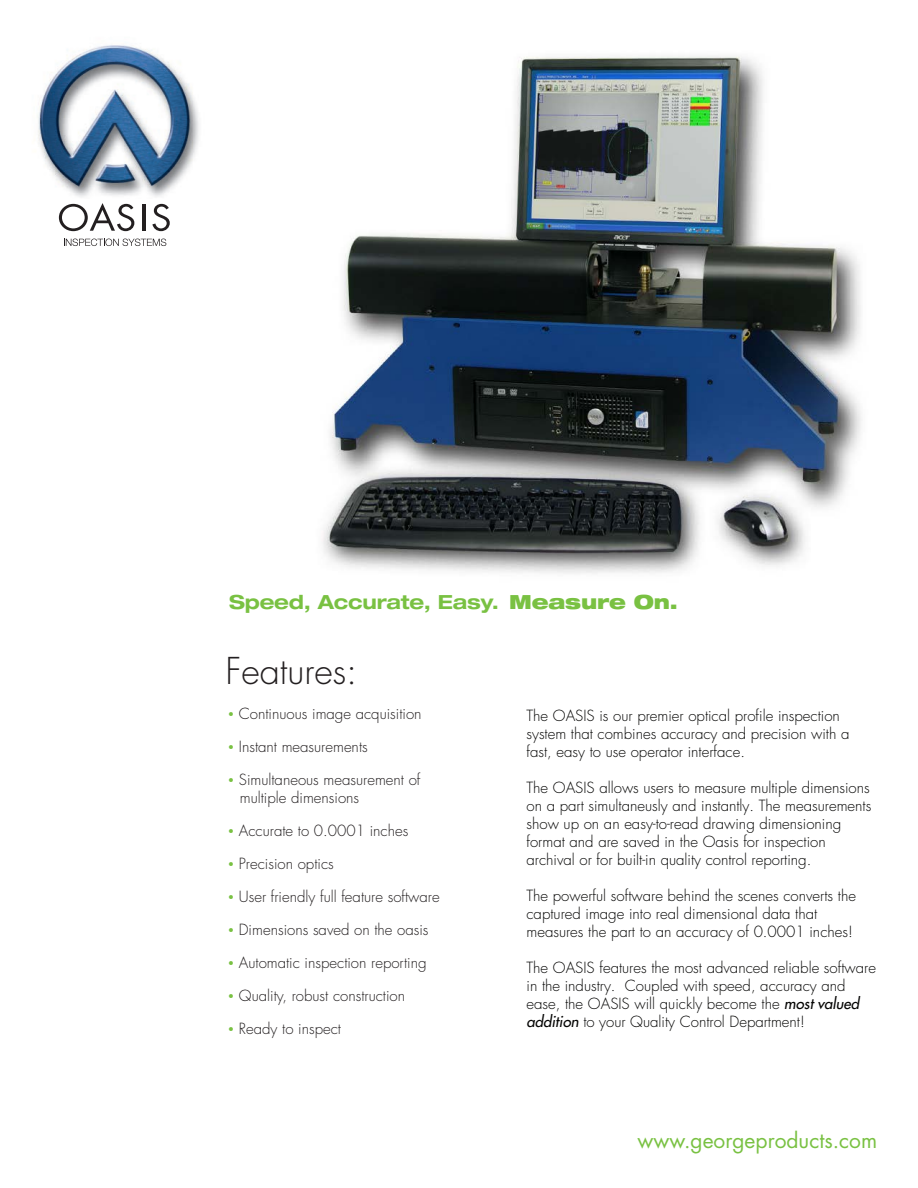
<style>
.page{position:relative;width:918px;height:1188px;background:#fff}
.page>*{position:absolute;margin:0;border:0;box-sizing:border-box;transform-origin:0 0}
.t1{font:300 36px "Futura";color:#231f20}
.t2{font:21px "Futura";color:#79c142}
.t3{font:700 expanded 19.5px "Helvetica Neue";letter-spacing:-.01em;color:#79c142}
.t4{font:300 15px/18px "Futura";color:#050504}
.t5{font:300 15px "Futura";color:#231f20}
.s1{font-weight:900}
.s2{font-size:10.5px;color:#79c142}
.s3{color:#fff}
.s4{font-weight:400;font-style:italic}
</style>
<div class="page">
<img style="left:322px;top:56px;width:540px;height:518px">
<img style="left:38px;top:45px;width:161px;height:200px">
<svg style="left:64px;top:239px;width:102px;height:7px"></svg>
<svg style="left:59px;top:203px;width:75px;height:28px"></svg>
<hr style="left:142px;top:204px;width:3px;height:27px;background:#231f20">
<svg style="left:152px;top:204px;width:18px;height:27px"></svg>
<h3 class="t3" style="left:229px;top:590px;width:450px">Speed, Accurate, Easy. <span class="s1">Measure On.</span></h3>
<h1 class="t1" style="left:225px;top:648px;width:134px">Features:</h1>
<p class="t5" style="left:228px;top:704px;width:195px"><span class="s2">•</span> Continuous image acquisition</p>
<p class="t5" style="left:228px;top:737px;width:142px"><span class="s2">•</span> Instant measurements</p>
<p class="t5" style="left:228px;top:770px;width:194px"><span class="s2">•</span> Simultaneous measurement of</p>
<p class="t5" style="left:228px;top:788px;width:133px"><span class="s3">-</span> multiple dimensions</p>
<p class="t5" style="left:228px;top:821px;width:182px"><span class="s2">•</span> Accurate to 0.0001 inches</p>
<p class="t5" style="left:228px;top:854px;width:108px"><span class="s2">•</span> Precision optics</p>
<p class="t5" style="left:228px;top:887px;width:214px"><span class="s2">•</span> User friendly full feature software</p>
<p class="t5" style="left:228px;top:920px;width:202px"><span class="s2">•</span> Dimensions saved on the oasis</p>
<p class="t5" style="left:228px;top:953px;width:200px"><span class="s2">•</span> Automatic inspection reporting</p>
<p class="t5" style="left:228px;top:986px;width:179px"><span class="s2">•</span> Quality, robust construction</p>
<p class="t5" style="left:228px;top:1019px;width:115px"><span class="s2">•</span> Ready to inspect</p>
<p class="t4" style="left:526px;top:707px;width:324px">The OASIS is our premier optical profile inspection system that combines accuracy and precision with a fast, easy to use operator interface.</p>
<p class="t4" style="left:526px;top:779px;width:346px">The OASIS allows users to measure multiple dimensions on a part simultaneusly and instantly. The measurements show up on an easy-to-read drawing dimensioning format and are saved in the Oasis for inspection archival or for built-in quality control reporting.</p>
<p class="t4" style="left:526px;top:887px;width:331px">The powerful software behind the scenes converts the captured image into real dimensional data that measures the part to an accuracy of 0.0001 inches!</p>
<p class="t4" style="left:526px;top:959px;width:351px">The OASIS features the most advanced reliable software in the industry. Coupled with speed, accuracy and ease, the OASIS will quickly become the <span class="s4">most valued addition</span> to your Quality Control Department!</p>
<h2 class="t2" style="left:637px;top:1125px;width:241px">www.georgeproducts.com</h2>
</div>
